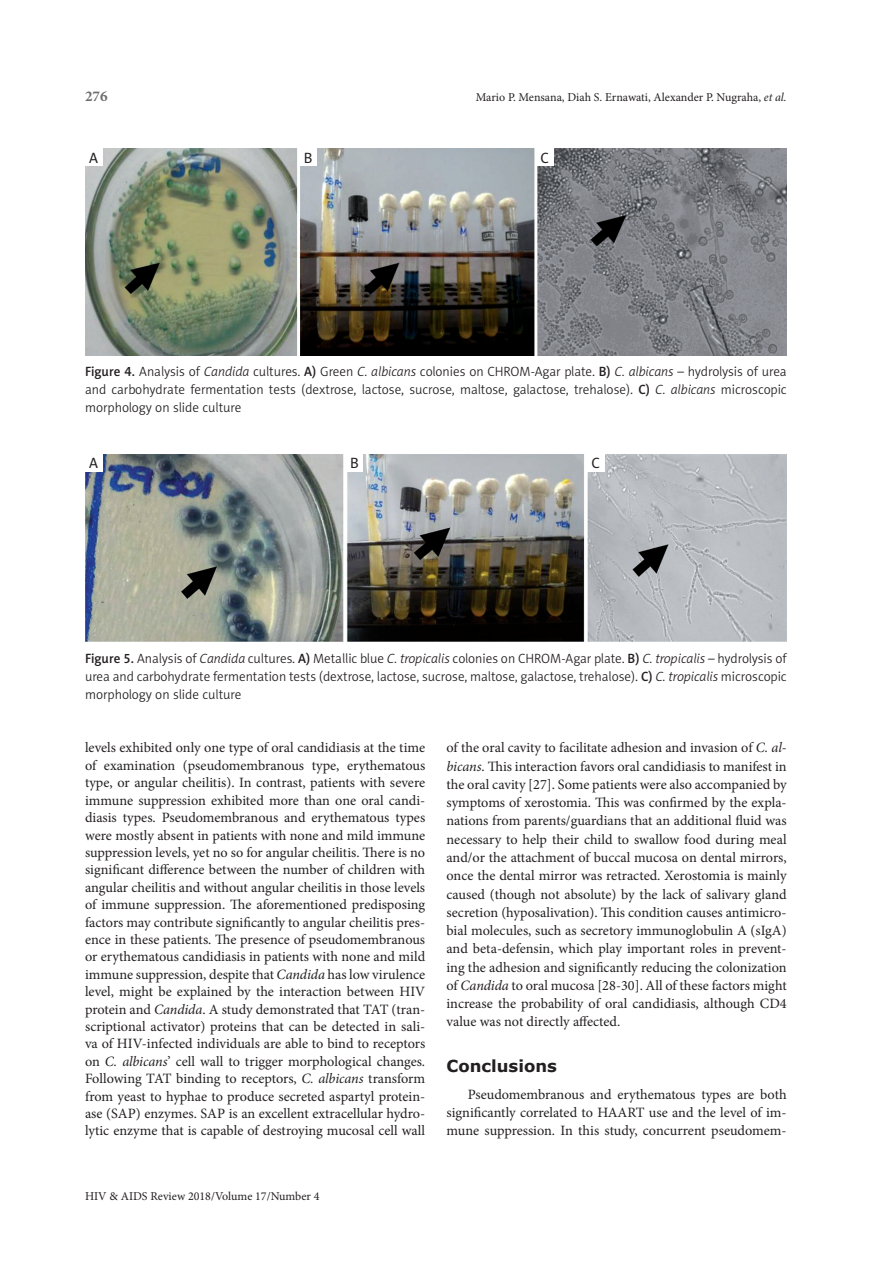
<style>
.page{position:relative;width:893px;height:1263px;background:#fff}
.page>*{position:absolute;margin:0;border:0;box-sizing:border-box;transform-origin:0 0}
.Srodtytul_1{font:700 16.5px "Verdana";color:#231f20}
.t1{font:15px "Naomi Sans EFN";color:#231f20}
.t2{font:700 15px "Minion Pro";color:#6c6d70}
.Tekst{font:14.25px/17.4px "Minion Pro";color:#231f20;text-align:justify}
.rycina_tabela_podpis{font:13.5px/18px "Naomi Sans EFN Light";color:#231f20;text-align:justify}
.t3{font:12px "Minion Pro";color:#231f20}
.s1{font-style:italic}
.s2{font-family:"Naomi Sans EFN Medium"}
</style>
<div class="page">
<img style="left:85px;top:149px;width:702px;height:206px">
<img style="left:85px;top:454px;width:702px;height:187px">
<div style="left:85px;top:149px;width:17px;height:17px;background:#fff"></div>
<div style="left:300px;top:149px;width:17px;height:17px;background:#fff"></div>
<div style="left:536px;top:149px;width:17px;height:17px;background:#fff"></div>
<div style="left:85px;top:454px;width:17px;height:17px;background:#fff"></div>
<div style="left:346px;top:454px;width:17px;height:17px;background:#fff"></div>
<div style="left:587px;top:454px;width:17px;height:17px;background:#fff"></div>
<p class="t2" style="left:85px;top:85px;width:24px">276</p>
<p class="t3" style="left:476px;top:89px;width:312px">Mario P. Mensana, Diah S. Ernawati, Alexander P. Nugraha, <span class="s1">et al.</span></p>
<p class="t1" style="left:89px;top:148px;width:10px">A</p>
<p class="t1" style="left:304px;top:148px;width:10px">B</p>
<p class="t1" style="left:541px;top:148px;width:10px">C</p>
<p class="rycina_tabela_podpis" style="left:85px;top:362px;width:703px"><span class="s2">Figure 4.</span> Analysis of <span class="s1">Candida</span> cultures. <span class="s2">A)</span> Green <span class="s1">C. albicans</span> colonies on CHROM-Agar plate. <span class="s2">B)</span> <span class="s1">C. albicans</span> – hydrolysis of urea and carbohydrate fermentation tests (dextrose, lactose, sucrose, maltose, galactose, trehalose). <span class="s2">C)</span> <span class="s1">C. albicans</span> microscopic morphology on slide culture</p>
<p class="t1" style="left:89px;top:454px;width:10px">A</p>
<p class="t1" style="left:350px;top:454px;width:10px">B</p>
<p class="t1" style="left:591px;top:454px;width:10px">C</p>
<p class="rycina_tabela_podpis" style="left:85px;top:649px;width:703px"><span class="s2">Figure 5.</span> Analysis of <span class="s1">Candida</span> cultures. <span class="s2">A)</span> Metallic blue <span class="s1">C. tropicalis</span> colonies on CHROM-Agar plate. <span class="s2">B)</span> <span class="s1">C. tropicalis</span> – hydrolysis of urea and carbohydrate fermentation tests (dextrose, lactose, sucrose, maltose, galactose, trehalose). <span class="s2">C)</span> <span class="s1">C. tropicalis</span> microscopic morphology on slide culture</p>
<p class="Tekst" style="left:85px;top:739px;width:342px">levels exhibited only one type of oral candidiasis at the time of examination (pseudomembranous type, erythematous type, or angular cheilitis). In contrast, patients with severe immune suppression exhibited more than one oral candi&shy;diasis types. Pseudomembranous and erythematous types were mostly absent in patients with none and mild immune suppression levels, yet no so for angular cheilitis. There is no significant difference between the number of children with angular cheilitis and without angular cheilitis in those levels of immune suppression. The aforementioned predisposing factors may contribute significantly to angular cheilitis pres&shy;ence in these patients. The presence of pseudomembranous or erythematous candidiasis in patients with none and mild immune suppression, despite that <span class="s1">Candida</span> has low virulence level, might be explained by the interaction between HIV protein and <span class="s1">Candida</span>. A study demonstrated that TAT (tran&shy;scriptional activator) proteins that can be detected in sali&shy;va of HIV-infected individuals are able to bind to receptors on <span class="s1">C. albicans</span>’ cell wall to trigger morphological changes.<br>Following TAT binding to receptors, <span class="s1">C. albicans</span> transform from yeast to hyphae to produce secreted aspartyl protein&shy;ase (SAP) enzymes. SAP is an excellent extracellular hydro&shy;lytic enzyme that is capable of destroying mucosal cell wall</p>
<p class="Tekst" style="left:446px;top:739px;width:342px;line-height:18.3px">of the oral cavity to facilitate adhesion and invasion of <span class="s1">C. al&shy;bicans</span>. This interaction favors oral candidiasis to manifest in the oral cavity [27]. Some patients were also accompanied by symptoms of xerostomia. This was confirmed by the expla&shy;nations from parents/guardians that an additional fluid was necessary to help their child to swallow food during meal and/or the attachment of buccal mucosa on dental mirrors, once the dental mirror was retracted. Xerostomia is mainly caused (though not absolute) by the lack of salivary gland secretion (hyposalivation). This condition causes antimicro&shy;bial molecules, such as secretory immunoglobulin A (sIgA) and beta-defensin, which play important roles in prevent&shy;ing the adhesion and significantly reducing the colonization of <span class="s1">Candida</span> to oral mucosa [28-30]. All of these factors might increase the probability of oral candidiasis, although CD4 value was not directly affected.</p>
<p class="Srodtytul_1" style="left:446px;top:1054px;width:112px">Conclusions</p>
<p class="Tekst" style="left:446px;top:1085px;width:342px;line-height:18.3px;text-indent:21px">Pseudomembranous and erythematous types are both significantly correlated to HAART use and the level of im&shy;mune suppression. In this study, concurrent pseudomem-</p>
<p class="t3" style="left:85px;top:1188px;width:236px">HIV &amp; AIDS Review 2018/Volume 17/Number 4</p>
</div>
